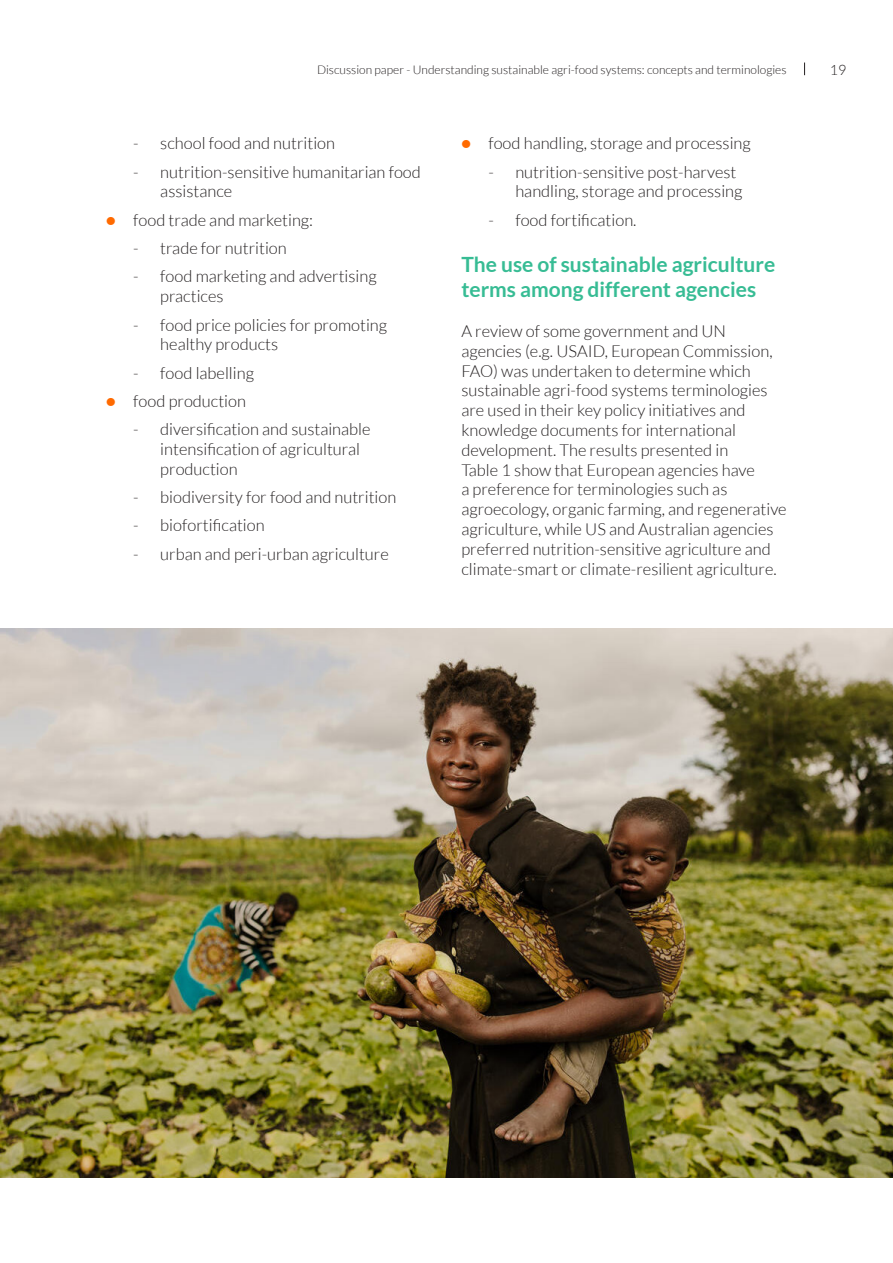
<style>
.page{position:relative;width:893px;height:1263px;background:#fff}
.page>*{position:absolute;margin:0;border:0;box-sizing:border-box;transform-origin:0 0}
.t1{font:700 21px/25.2px "Lato";color:#37bc94}
.List_Paragraph_List_of_tables_LIST_OF_TA{font:300 16.5px/19.8px "Lato";color:#231f20}
.t2{font:300 14.25px "Lato";color:#231f20}
.t3{font:300 12px "Lato";color:#231f20}
.s1{font-weight:900;color:#ff6a00}
</style>
<div class="page">
<img style="left:0;top:628px;width:893px;height:550px">
<svg style="left:804px;top:63px;width:1px;height:12px"></svg>
<p class="t3" style="left:317px;top:63px;width:471px">Discussion paper - Understanding sustainable agri-food systems: concepts and terminologies</p>
<p class="t2" style="left:830px;top:62px;width:18px">19</p>
<p class="List_Paragraph_List_of_tables_LIST_OF_TA" style="left:133px;top:134px;width:203px">- school food and nutrition</p>
<p class="List_Paragraph_List_of_tables_LIST_OF_TA" style="left:160px;top:162px;width:262px;text-indent:-27px">- nutrition-sensitive humanitarian food assistance</p>
<p class="List_Paragraph_List_of_tables_LIST_OF_TA" style="left:106px;top:210px;width:208px"><span class="s1">•</span> food trade and marketing:</p>
<p class="List_Paragraph_List_of_tables_LIST_OF_TA" style="left:133px;top:238px;width:155px">- trade for nutrition</p>
<p class="List_Paragraph_List_of_tables_LIST_OF_TA" style="left:160px;top:267px;width:218px;text-indent:-27px">- food marketing and advertising practices</p>
<p class="List_Paragraph_List_of_tables_LIST_OF_TA" style="left:160px;top:315px;width:228px;text-indent:-27px">- food price policies for promoting healthy products</p>
<p class="List_Paragraph_List_of_tables_LIST_OF_TA" style="left:133px;top:363px;width:122px">- food labelling</p>
<p class="List_Paragraph_List_of_tables_LIST_OF_TA" style="left:106px;top:391px;width:141px"><span class="s1">•</span> food production</p>
<p class="List_Paragraph_List_of_tables_LIST_OF_TA" style="left:160px;top:419px;width:212px;text-indent:-27px">- diversification and sustainable intensification of agricultural production</p>
<p class="List_Paragraph_List_of_tables_LIST_OF_TA" style="left:133px;top:487px;width:265px">- biodiversity for food and nutrition</p>
<p class="List_Paragraph_List_of_tables_LIST_OF_TA" style="left:133px;top:516px;width:133px">- biofortification</p>
<p class="List_Paragraph_List_of_tables_LIST_OF_TA" style="left:133px;top:544px;width:257px">- urban and peri-urban agriculture</p>
<p class="List_Paragraph_List_of_tables_LIST_OF_TA" style="left:461px;top:134px;width:291px"><span class="s1">•</span> food handling, storage and processing</p>
<p class="List_Paragraph_List_of_tables_LIST_OF_TA" style="left:515px;top:162px;width:229px;text-indent:-27px">- nutrition-sensitive post-harvest handling, storage and processing</p>
<p class="List_Paragraph_List_of_tables_LIST_OF_TA" style="left:488px;top:210px;width:150px">- food fortification.</p>
<p class="t1" style="left:461px;top:252px;width:315px">The use of sustainable agriculture terms among different agencies</p>
<p class="List_Paragraph_List_of_tables_LIST_OF_TA" style="left:461px;top:321px;width:327px">A review of some government and UN agencies (e.g. USAID, European Commission, FAO) was undertaken to determine which sustainable agri-food systems terminologies are used in their key policy initiatives and knowledge documents for international development. The results presented in<br>Table 1 show that European agencies have<br>a preference for terminologies such as agroecology, organic farming, and regenerative agriculture, while US and Australian agencies preferred nutrition-sensitive agriculture and climate-smart or climate-resilient agriculture.</p>
</div>
